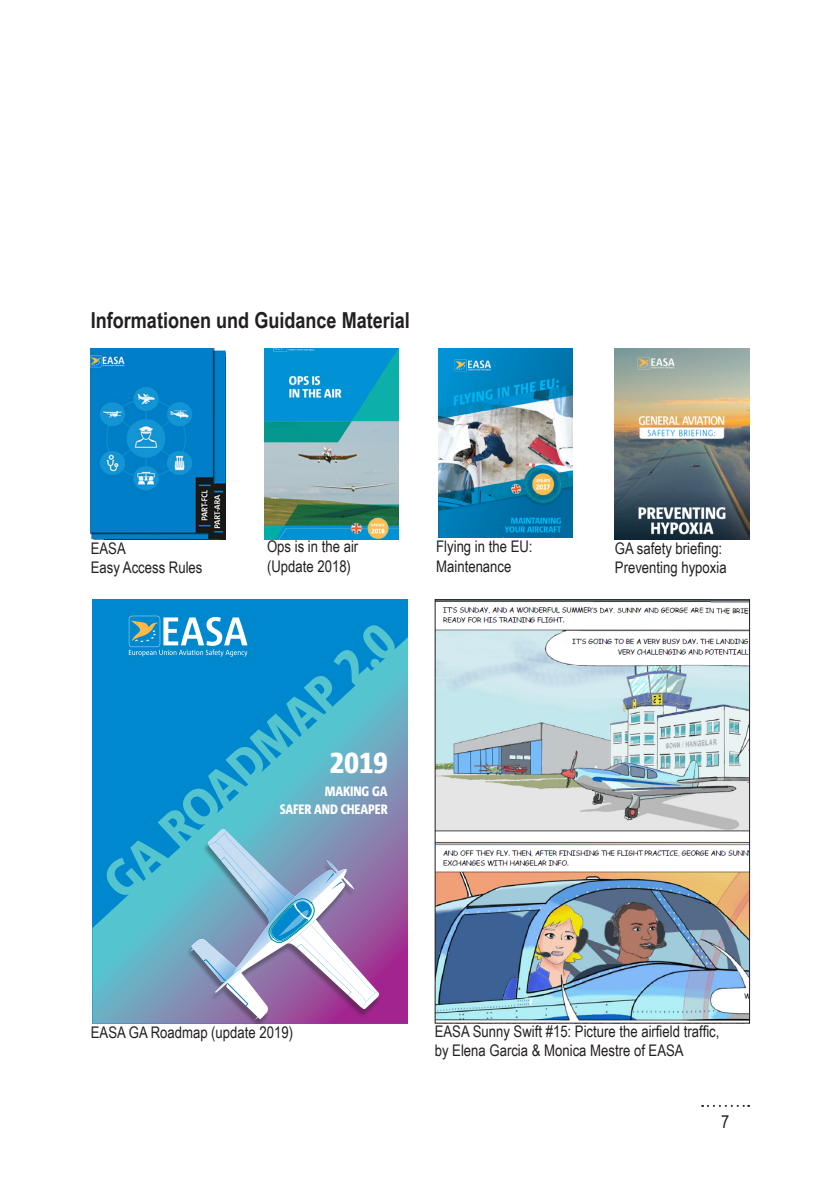
<style>
.page{position:relative;width:840px;height:1191px;background:#fff}
.page>*{position:absolute;margin:0;border:0;box-sizing:border-box;transform-origin:0 0}
.t1{font:800 49.6px "Corpid E1 s S Cd";color:#54c5cf}
.t2{font:800 28.8px "Corpid E1 s S Cd";color:#fff}
.Zwischenüberschrift{font:700 22px "Arial Narrow";color:#231f20}
.t3{font:18px "Arial Narrow";color:#231f20}
.Bildlegende{font:16px/19.2px "Arial Narrow";color:#231f20}
.t4{font:800 13.6px/18.2px "Corpid E1 s S Cd";letter-spacing:-.035em;color:#fff;text-align:right;scale:.9 1}
</style>
<div class="page">
<svg style="left:701px;top:1105px;width:47px;height:2px"></svg>
<img style="left:91px;top:349px;width:134px;height:191px">
<div style="left:92px;top:599px;width:316px;height:424px;background:#0088ce"></div>
<svg style="left:92px;top:637px;width:316px;height:386px"></svg>
<div style="left:185px;top:830px;width:195px;height:193px;background:#231f20;opacity:.4"></div>
<svg style="left:190px;top:828px;width:190px;height:192px;background:#939abf"></svg>
<svg style="left:129px;top:616px;width:118px;height:40px"></svg>
<img style="left:265px;top:349px;width:133px;height:190px">
<img style="left:436px;top:601px;width:311px;height:420px">
<div style="left:434px;top:599px;width:315px;height:424px;border:1px solid #231f20"></div>
<img style="left:438px;top:349px;width:134px;height:189px">
<img style="left:614px;top:349px;width:134px;height:191px">
<p class="Zwischenüberschrift" style="left:91px;top:303px;width:320px">Informationen und Guidance Material</p>
<p class="Bildlegende" style="left:91px;top:538px;width:37px">EASA</p>
<p class="Bildlegende" style="left:91px;top:557px;width:113px">Easy Access Rules</p>
<p class="Bildlegende" style="left:267px;top:536px;width:93px">Ops is in the air</p>
<p class="Bildlegende" style="left:267px;top:556px;width:85px">(Update 2018)</p>
<p class="t1" style="left:90px;top:866px;width:378px;rotate:-43deg">GA ROADMAP 2.0</p>
<p class="t2" style="left:329px;top:744px;width:60px">2019</p>
<p class="t4" style="left:279px;top:781px;width:122px">MAKING GA<br>SAFER AND CHEAPER</p>
<p class="Bildlegende" style="left:436px;top:536px;width:98px">Flying in the EU:<br>Maintenance</p>
<p class="Bildlegende" style="left:614px;top:538px;width:113px">GA safety briefing:<br>Preventing hypoxia</p>
<p class="Bildlegende" style="left:91px;top:1021px;width:204px">EASA GA Roadmap (update 2019)</p>
<p class="Bildlegende" style="left:434px;top:1021px;width:286px">EASA Sunny Swift #15: Picture the airfield traffic, by Elena Garcia &amp; Monica Mestre of EASA</p>
<p class="t3" style="left:720px;top:1108px;width:10px">7</p>
</div>
